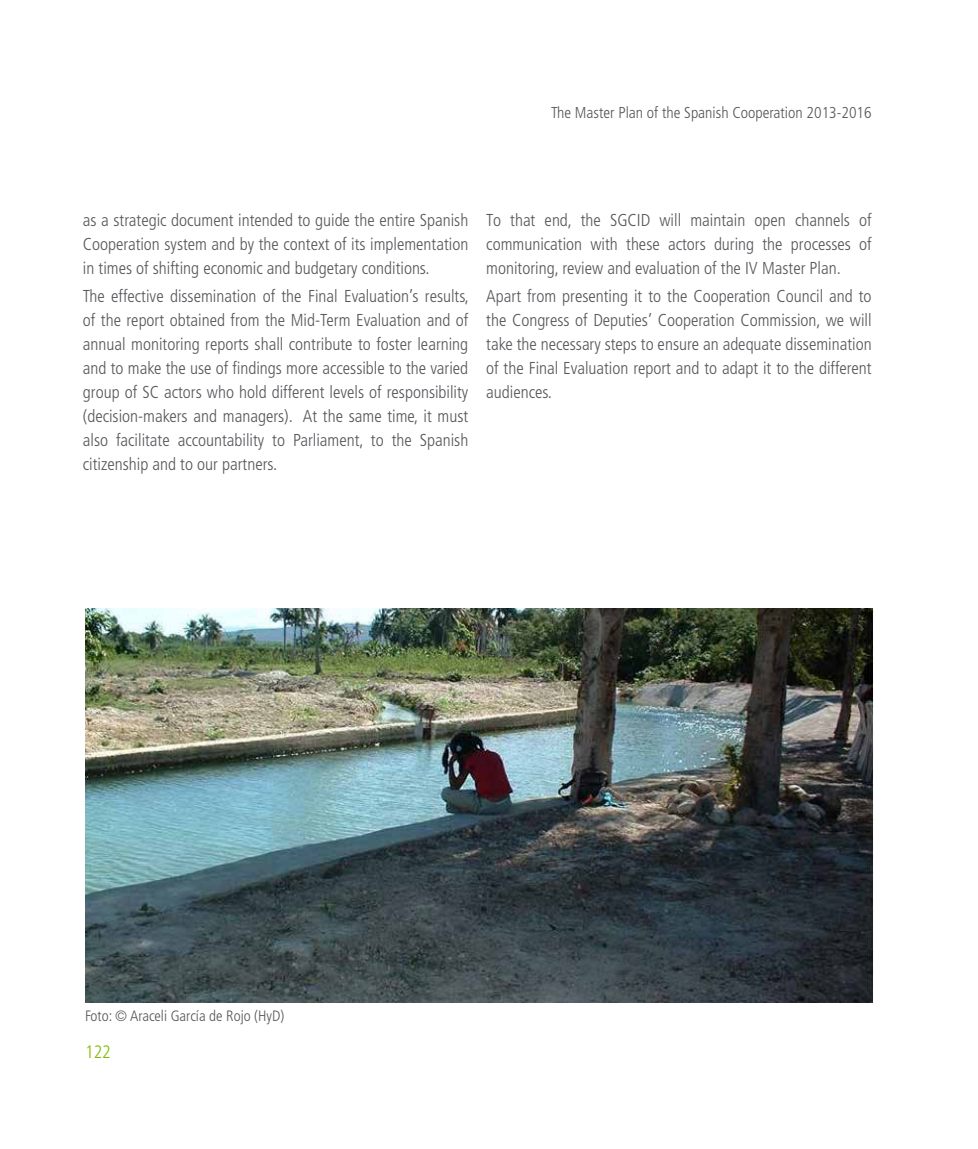
<style>
.page{position:relative;width:978px;height:1149px;background:#fff}
.page>*{position:absolute;margin:0;border:0;box-sizing:border-box;transform-origin:0 0}
.t1{font:300 condensed 18px "Frutiger";color:#82bc00}
.t2{font:300 condensed 17.25px/24px "Frutiger";color:#55565a;text-align:justify}
.t3{font:300 condensed 15.75px "Frutiger";color:#55565a}
.t4{font:300 condensed 15px "Frutiger";color:#55565a}
</style>
<div class="page">
<img style="left:85px;top:608px;width:789px;height:393px">
<p class="t3" style="left:551px;top:104px;width:322px">The Master Plan of the Spanish Cooperation 2013-2016</p>
<p class="t2" style="left:83px;top:208px;width:387px">as a strategic document intended to guide the entire Spanish Cooperation system and by the context of its implementation in times of shifting economic and budgetary conditions.</p>
<p class="t2" style="left:83px;top:284px;width:388px">The effective dissemination of the Final Evaluation’s results, of the report obtained from the Mid-Term Evaluation and of annual monitoring reports shall contribute to foster learning and to make the use of findings more accessible to the varied group of SC actors who hold different levels of responsibility (decision-makers and managers). At the same time, it must also facilitate accountability to Parliament, to the Spanish citizenship and to our partners.</p>
<p class="t2" style="left:486px;top:208px;width:387px">To that end, the SGCID will maintain open channels of communication with these actors during the processes of monitoring, review and evaluation of the IV Master Plan.</p>
<p class="t2" style="left:486px;top:284px;width:387px">Apart from presenting it to the Cooperation Council and to the Congress of Deputies’ Cooperation Commission, we will take the necessary steps to ensure an adequate dissemination of the Final Evaluation report and to adapt it to the different audiences.</p>
<p class="t4" style="left:85px;top:1006px;width:201px">Foto: © Araceli García de Rojo (HyD)</p>
<p class="t1" style="left:85px;top:1041px;width:27px">122</p>
</div>
